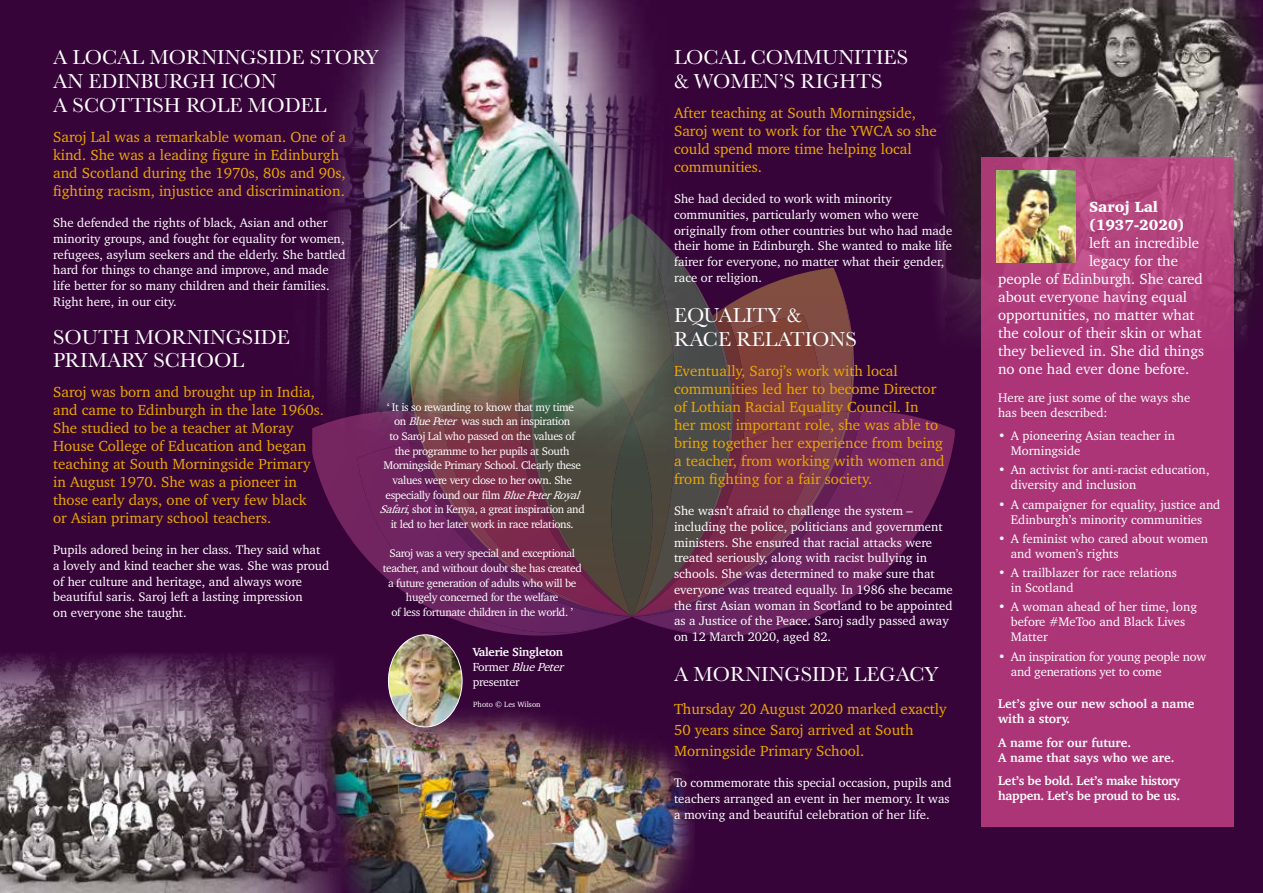
<style>
.page{position:relative;width:1263px;height:893px;background:#37043a}
.page>*{position:absolute;margin:0;border:0;box-sizing:border-box;transform-origin:0 0}
.t1{font:21px/24px "Baskerville";color:#fff}
.t2{font:15px/18px "Charter IT Cby BT";color:#eba800}
.t3{font:15px "Charter IT Cby BT";color:#fff}
.t4{font:900 15px/18px "Charter";color:#fff}
.t5{font:12.75px/15.8px "Charter IT Cby BT";color:#fff}
.t6{font:700 12.75px/15px "Charter";color:#fff}
.t7{font:12.75px/15px "Charter IT Cby BT";letter-spacing:-.02em;color:#fff}
.t8{font:700 12.75px/15px "Charter";letter-spacing:-.02em;color:#fff}
.t9{font:12px/15px "Charter IT Cby BT";letter-spacing:-.02em;color:#fff}
.t10{font:700 12px "Charter";letter-spacing:-.02em;color:#fff}
.t11{font:11.4px/14.7px "Charter IT Cby BT";letter-spacing:-.03em;color:#fff;text-align:center}
.t12{font:7.8px "Charter IT Cby BT";color:#fff}
.s1{font-style:italic}
</style>
<div class="page">
<img style="left:329px;top:0;width:325px;height:214px">
<img style="left:936px;top:0;width:327px;height:350px">
<svg style="left:691px;top:411px;width:264px;height:225px"></svg>
<svg style="left:674px;top:458px;width:232px;height:175px"></svg>
<img style="left:312px;top:214px;width:549px;height:416px">
<img style="left:0;top:654px;width:278px;height:239px">
<img style="left:278px;top:658px;width:416px;height:235px">
<div style="left:981px;top:157px;width:252px;height:670px;background:linear-gradient(to bottom,#b3427e,#a93076)"></div>
<img style="left:997px;top:170px;width:79px;height:93px">
<img style="left:388px;top:635px;width:74px;height:92px">
<div style="left:388px;top:635px;width:74px;height:92px;border:1px solid #fff;border-radius:50%"></div>
<h1 class="t1" style="left:53px;top:45px;width:327px">A LOCAL MORNINGSIDE STORY<br>AN EDINBURGH ICON<br>A SCOTTISH ROLE MODEL</h1>
<p class="t2" style="left:53px;top:127px;width:295px">Saroj Lal was a remarkable woman. One of a kind. She was a leading figure in Edinburgh and Scotland during the 1970s, 80s and 90s, fighting racism, injustice and discrimination.</p>
<p class="t5" style="left:53px;top:214px;width:294px">She defended the rights of black, Asian and other minority groups, and fought for equality for women, refugees, asylum seekers and the elderly. She battled hard for things to change and improve, and made life better for so many children and their families.<br>Right here, in our city.</p>
<h1 class="t1" style="left:53px;top:326px;width:238px;line-height:22.5px">SOUTH MORNINGSIDE<br>PRIMARY SCHOOL</h1>
<p class="t2" style="left:53px;top:382px;width:272px">Saroj was born and brought up in India, and came to Edinburgh in the late 1960s.<br>She studied to be a teacher at Moray House College of Education and began teaching at South Morningside Primary in August 1970. She was a pioneer in those early days, one of very few black or Asian primary school teachers.</p>
<p class="t5" style="left:53px;top:541px;width:278px">Pupils adored being in her class. They said what a lovely and kind teacher she was. She was proud of her culture and heritage, and always wore beautiful saris. Saroj left a lasting impression<br>on everyone she taught.</p>
<p class="t11" style="left:380px;top:399px;width:207px">‘ It is so rewarding to know that my time<br>on <span class="s1">BluePeter</span> was such an inspiration<br>to Saroj Lal who passed on the values of<br>the programme to her pupils at South Morningside Primary School. Clearly these values were very close to her own. She especially found our film <span class="s1">BluePeterRoyal Safari</span>, shot in Kenya, a great inspiration and it led to her later work in race relations.</p>
<p class="t11" style="left:383px;top:546px;width:201px">Saroj was a very special and exceptional teacher, and without doubt she has created a future generation of adults who will be hugely concerned for the welfare<br>of less fortunate children in the world. ’</p>
<p class="t10" style="left:473px;top:641px;width:92px">Valerie Singleton</p>
<p class="t9" style="left:473px;top:659px;width:95px">F o r m e r <span class="s1">BluePeter </span>presenter</p>
<p class="t12" style="left:473px;top:699px;width:69px">Photo © Les Wilson</p>
<h1 class="t1" style="left:674px;top:45px;width:236px">LOCAL COMMUNITIES &amp; WOMEN’S RIGHTS</h1>
<p class="t2" style="left:674px;top:103px;width:264px">After teaching at South Morningside,<br>Saroj went to work for the YWCA so she could spend more time helping local communities.</p>
<p class="t5" style="left:674px;top:190px;width:280px">She had decided to work with minority communities, particularly women who were originally from other countries but who had made their home in Edinburgh. She wanted to make life fairer for everyone, no matter what their gender, race or religion.</p>
<h1 class="t1" style="left:674px;top:303px;width:184px">EQUALITY &amp;<br>RACE RELATIONS</h1>
<p class="t2" style="left:674px;top:361px;width:272px">Eventually, Saroj’s work with local communities led her to become Director of Lothian Racial Equality Council. In<br>her most important role, she was able to bring together her experience from being a teacher, from working with women and from fighting for a fair society.</p>
<p class="t5" style="left:674px;top:502px;width:280px">She wasn’t afraid to challenge the system – including the police, politicians and government ministers. She ensured that racial attacks were treated seriously, along with racist bullying in schools. She was determined to make sure that everyone was treated equally. In 1986 she became the first Asian woman in Scotland to be appointed as a Justice of the Peace. Saroj sadly passed away on 12 March 2020, aged 82.</p>
<h1 class="t1" style="left:674px;top:662px;width:266px">A MORNINGSIDE LEGACY</h1>
<p class="t2" style="left:674px;top:698px;width:274px;line-height:21px">Thursday 20 August 2020 marked exactly<br>50 years since Saroj arrived at South<br>Morningside Primary School.</p>
<p class="t5" style="left:674px;top:775px;width:279px">To commemorate this special occasion, pupils and teachers arranged an event in her memory. It was a moving and beautiful celebration of her life.</p>
<p class="t4" style="left:1089px;top:198px;width:97px">Saroj Lal (1937-2020)</p>
<p class="t3" style="left:1089px;top:234px;width:112px">left an incredible</p>
<p class="t3" style="left:1089px;top:252px;width:90px">legacy for the</p>
<p class="t3" style="left:998px;top:270px;width:207px">people of Edinburgh. She cared</p>
<p class="t3" style="left:998px;top:288px;width:191px">about everyone having equal</p>
<p class="t3" style="left:998px;top:306px;width:198px">opportunities, no matter what</p>
<p class="t3" style="left:998px;top:324px;width:205px">the colour of their skin or what</p>
<p class="t3" style="left:998px;top:342px;width:208px">they believed in. She did things</p>
<p class="t3" style="left:998px;top:360px;width:193px">no one had ever done before.</p>
<p class="t5" style="left:998px;top:389px;width:194px;line-height:15px">Here are just some of the ways she has been described:</p>
<p class="t5" style="left:1011px;top:428px;width:166px;line-height:15px;text-indent:-13px">• A pioneering Asian teacher in<br>Morningside</p>
<p class="t5" style="left:1011px;top:462px;width:200px;line-height:15px;text-indent:-13px">• An activist for anti-racist education, diversity and inclusion</p>
<p class="t5" style="left:998px;top:496px;width:224px;line-height:15px;text-align:center">• A campaigner for equality, justice and<br>Edinburgh’s minority communities</p>
<p class="t5" style="left:1011px;top:531px;width:199px;line-height:15px;text-indent:-13px">• A feminist who cared about women and women’s rights</p>
<p class="t5" style="left:1011px;top:565px;width:167px;line-height:15px;text-indent:-13px">• A trailblazer for race relations in Scotland</p>
<p class="t5" style="left:1011px;top:599px;width:188px;line-height:15px;text-indent:-13px">• A woman ahead of her time, long before #MeToo and Black Lives<br>Matter</p>
<p class="t7" style="left:1011px;top:648px;width:197px;text-indent:-13px">• An inspiration for young people now and generations yet to come</p>
<p class="t6" style="left:998px;top:696px;width:198px">Let’s give our new school a name with a story.</p>
<p class="t6" style="left:998px;top:735px;width:178px">A name for our future.<br>A name that says who we are.</p>
<p class="t8" style="left:998px;top:773px;width:184px">Let’s be bold. Let’s make history happen. Let’s be proud to be us.</p>
</div>
